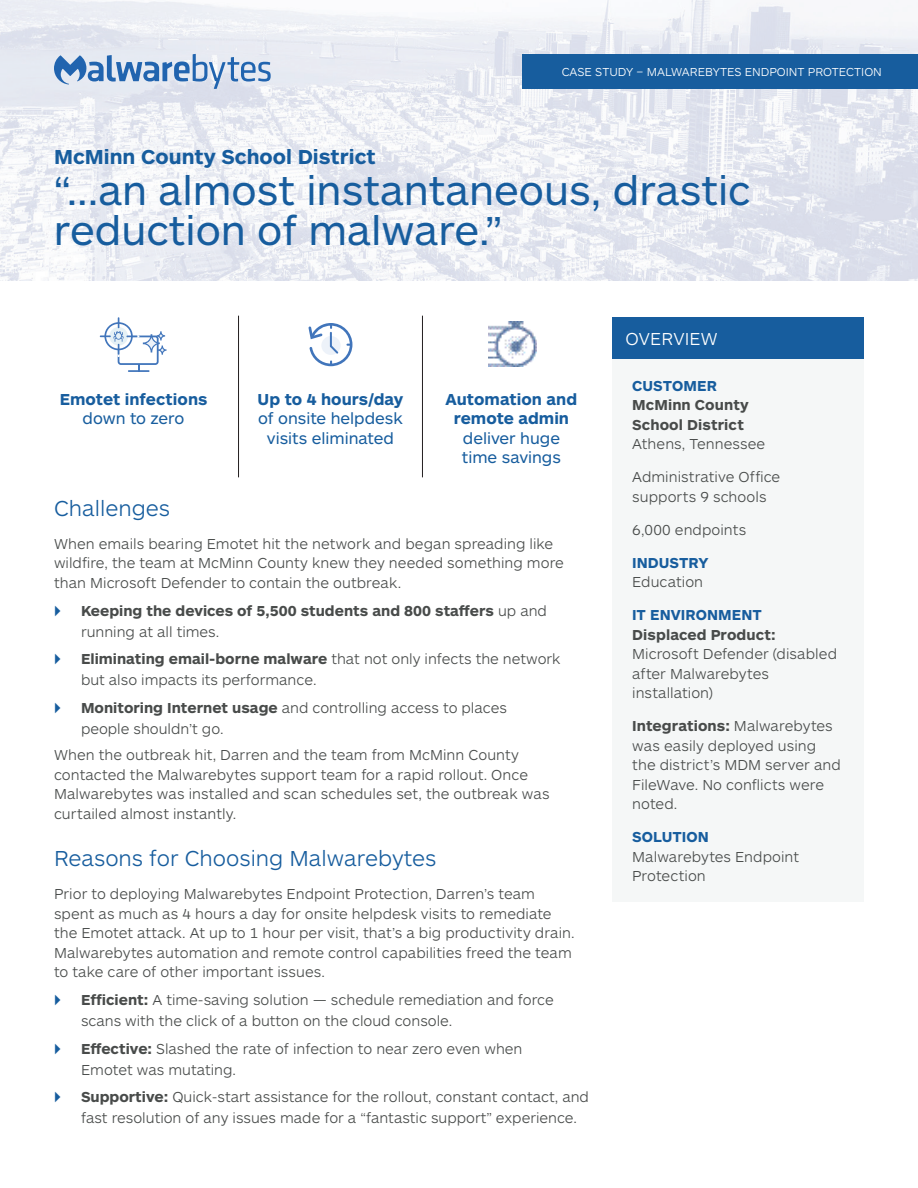
<style>
.page{position:relative;width:918px;height:1188px;background:#fff}
.page>*{position:absolute;margin:0;border:0;box-sizing:border-box;transform-origin:0 0}
.t1{font:42px/40.5px "ARS Maquette Pro";color:#175d9e}
.t2{font:300 22.5px "ARS Maquette Pro";color:#175d9e}
.t3{font:700 21px "ARS Maquette Pro";color:#175d9e}
.t4{font:300 18px "ARS Maquette Pro";letter-spacing:.01em;color:#fff}
.t5{font:16.5px/19.5px "ARS Maquette Pro";color:#175d9e;text-align:center}
.t6{font:700 16.5px/19.5px "ARS Maquette Pro";color:#175d9e;text-align:center}
.t7{font:300 15px/19.5px "ARS Maquette Pro";color:#484b4a}
.t8{font:700 15px/21px "ARS Maquette Pro";color:#484b4a}
.t9{font:700 15px "ARS Maquette Pro";letter-spacing:.005em;color:#175d9e}
.t10{font:300 15px "ARS Maquette Pro";color:#175d9e}
.t11{font:300 12px "ARS Maquette Pro";color:#fff}
.s1{font-weight:300}
.s2{font-weight:700}
</style>
<div class="page">
<img style="left:0;top:0;width:918px;height:281px">
<div style="left:522px;top:54px;width:396px;height:35px;background:#175d9e"></div>
<svg style="left:54px;top:54px;width:217px;height:35px;background:#a8bfdc"></svg>
<svg style="left:308px;top:323px;width:44px;height:43px"></svg>
<hr style="left:128px;top:370px;width:22px;height:2px;background:#4175bb">
<svg style="left:100px;top:317px;width:66px;height:54px"></svg>
<hr style="left:238px;top:316px;width:1px;height:161px;background:#231f20">
<hr style="left:422px;top:316px;width:1px;height:161px;background:#231f20">
<div style="left:612px;top:358px;width:252px;height:543px;background:#f5f7f7"></div>
<div style="left:612px;top:317px;width:252px;height:42px;background:#175d9e"></div>
<img style="left:488px;top:322px;width:49px;height:45px">
<p class="t11" style="left:562px;top:64px;width:322px">CASE STUDY – MALWAREBYTES ENDPOINT PROTECTION</p>
<h3 class="t3" style="left:54px;top:143px;width:323px">McMinn County School District</h3>
<h1 class="t1" style="left:54px;top:168px;width:698px">“...an almost instantaneous, drastic reduction of malware.”</h1>
<p class="t6" style="left:60px;top:388px;width:149px">Emotet infections</p>
<p class="t5" style="left:83px;top:408px;width:103px">down to zero</p>
<p class="t6" style="left:258px;top:388px;width:147px">Up to 4 hours/day</p>
<p class="t5" style="left:258px;top:408px;width:146px">of onsite helpdesk visits eliminated</p>
<p class="t6" style="left:446px;top:388px;width:133px">Automation and remote admin</p>
<p class="t5" style="left:462px;top:427px;width:101px;text-align:left">deliver huge time savings</p>
<h2 class="t2" style="left:54px;top:494px;width:118px">Challenges</h2>
<p class="t7" style="left:54px;top:533px;width:511px">When emails bearing Emotet hit the network and began spreading like wildfire, the team at McMinn County knew they needed something more than Microsoft Defender to contain the outbreak.</p>
<p class="t10" style="left:54px;top:601px;width:9px">▶</p>
<p class="t8" style="left:81px;top:599px;width:468px">Keeping the devices of 5,500 students and 800 staffers <span class="s1">up and running at all times.</span></p>
<p class="t10" style="left:54px;top:650px;width:9px">▶</p>
<p class="t7" style="left:81px;top:648px;width:481px;line-height:21px"><span class="s2">Eliminating email-borne malware</span> that not only infects the network but also impacts its performance.</p>
<p class="t10" style="left:54px;top:698px;width:9px">▶</p>
<p class="t7" style="left:81px;top:697px;width:427px;line-height:21px"><span class="s2">Monitoring Internet usage</span> and controlling access to places people shouldn’t go.</p>
<p class="t7" style="left:54px;top:745px;width:497px">When the outbreak hit, Darren and the team from McMinn County contacted the Malwarebytes support team for a rapid rollout. Once Malwarebytes was installed and scan schedules set, the outbreak was curtailed almost instantly.</p>
<h2 class="t2" style="left:54px;top:844px;width:384px">Reasons for Choosing Malwarebytes</h2>
<p class="t7" style="left:54px;top:884px;width:522px">Prior to deploying Malwarebytes Endpoint Protection, Darren’s team spent as much as 4 hours a day for onsite helpdesk visits to remediate the Emotet attack. At up to 1 hour per visit, that’s a big productivity drain.<br>Malwarebytes automation and remote control capabilities freed the team to take care of other important issues.</p>
<p class="t10" style="left:54px;top:990px;width:9px">▶</p>
<p class="t7" style="left:81px;top:989px;width:474px;line-height:21px"><span class="s2">Efficient:</span> A time-saving solution — schedule remediation and force scans with the click of a button on the cloud console.</p>
<p class="t10" style="left:54px;top:1039px;width:9px">▶</p>
<p class="t7" style="left:81px;top:1037px;width:443px;line-height:21px"><span class="s2">Effective:</span> Slashed the rate of infection to near zero even when<br>Emotet was mutating.</p>
<p class="t10" style="left:54px;top:1088px;width:9px">▶</p>
<p class="t7" style="left:81px;top:1086px;width:509px;line-height:21px"><span class="s2">Supportive:</span> Quick-start assistance for the rollout, constant contact, and fast resolution of any issues made for a “fantastic support” experience.</p>
<p class="t4" style="left:626px;top:327px;width:94px">OVERVIEW</p>
<p class="t9" style="left:632px;top:376px;width:86px">CUSTOMER</p>
<p class="t8" style="left:632px;top:394px;width:118px;line-height:19.5px">McMinn County<br>School District</p>
<p class="t7" style="left:632px;top:433px;width:134px">Athens, Tennessee</p>
<p class="t7" style="left:632px;top:466px;width:150px">Administrative Office supports 9 schools</p>
<p class="t7" style="left:632px;top:519px;width:115px">6,000 endpoints</p>
<p class="t9" style="left:632px;top:553px;width:78px">INDUSTRY</p>
<p class="t7" style="left:632px;top:571px;width:72px">Education</p>
<p class="t9" style="left:632px;top:605px;width:131px">IT ENVIRONMENT</p>
<p class="t8" style="left:632px;top:623px;width:145px">Displaced Product:</p>
<p class="t7" style="left:632px;top:643px;width:206px">Microsoft Defender (disabled after Malwarebytes installation)</p>
<p class="t7" style="left:632px;top:715px;width:210px"><span class="s2">Integrations:</span> Malwarebytes was easily deployed using the district’s MDM server and<br>FileWave. No conflicts were noted.</p>
<p class="t9" style="left:632px;top:827px;width:78px">SOLUTION</p>
<p class="t7" style="left:632px;top:846px;width:168px">Malwarebytes Endpoint<br>Protection</p>
</div>
